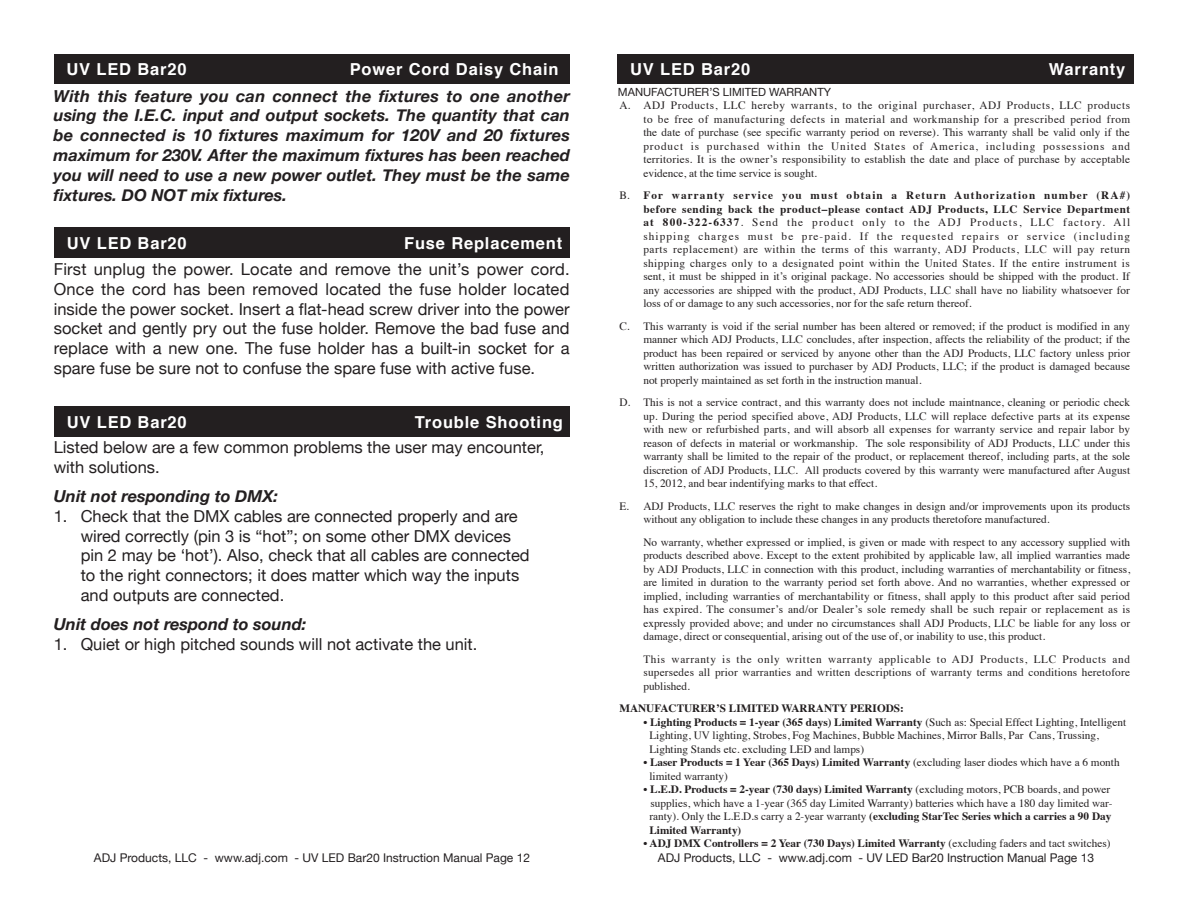
<style>
.page{position:relative;width:1188px;height:918px;background:#fff}
.page>*{position:absolute;margin:0;border:0;box-sizing:border-box;transform-origin:0 0}
.t1{font:16.5px/19.8px "Helvetica Neue";color:#231f20}
.t2{font:italic 700 16.5px/19.8px "Helvetica Neue";color:#231f20;text-align:justify}
.t3{font:700 16.5px "Helvetica";letter-spacing:.05em;color:#fff}
.t4{font:12px "Helvetica Neue";color:#231f20}
.t5{font:11.25px/13.5px "Times";color:#231f20;text-align:justify}
.t6{font:700 11.25px "Times";color:#231f20}
.t7{font:11.25px "Helvetica Neue";color:#231f20}
.s1{font-weight:700}
.s2{font-weight:400}
</style>
<div class="page">
<div style="left:54px;top:406px;width:516px;height:30px;background:#231f20"></div>
<div style="left:54px;top:54px;width:515px;height:30px;background:#231f20"></div>
<div style="left:54px;top:228px;width:516px;height:29px;background:#231f20"></div>
<div style="left:618px;top:54px;width:516px;height:30px;background:#231f20"></div>
<h1 class="t3" style="left:67px;top:56px;width:122px">UV LED Bar20</h1>
<h1 class="t3" style="left:350px;top:56px;width:210px">Power Cord Daisy Chain</h1>
<p class="t2" style="left:54px;top:86px;width:518px">With this feature you can connect the fixtures to one another using the I.E.C. input and output sockets. The quantity that can be connected is 10 fixtures maximum for 120V and 20 fixtures maximum for 230V. After the maximum fixtures has been reached you will need to use a new power outlet. They must be the same fixtures. DO NOT mix fixtures.</p>
<h1 class="t3" style="left:67px;top:230px;width:122px">UV LED Bar20</h1>
<h1 class="t3" style="left:404px;top:230px;width:160px">Fuse Replacement</h1>
<p class="t1" style="left:54px;top:260px;width:518px;text-align:justify">First unplug the power. Locate and remove the unit’s power cord.<br>Once the cord has been removed located the fuse holder located inside the power socket. Insert a flat-head screw driver into the power socket and gently pry out the fuse holder. Remove the bad fuse and replace with a new one. The fuse holder has a built-in socket for a spare fuse be sure not to confuse the spare fuse with active fuse.</p>
<h1 class="t3" style="left:67px;top:409px;width:122px">UV LED Bar20</h1>
<h1 class="t3" style="left:415px;top:409px;width:150px">Trouble Shooting</h1>
<h1 class="t1" style="left:54px;top:439px;width:492px">Listed below are a few common problems the user may encounter, with solutions.</h1>
<h1 class="t2" style="left:54px;top:487px;width:226px">Unit not responding to DMX:</h1>
<p class="t1" style="left:81px;top:507px;width:450px;text-indent:-27px">1. Check that the DMX cables are connected properly and are wired correctly (pin 3 is “hot”; on some other DMX devices pin 2 may be ‘hot’). Also, check that all cables are connected to the right connectors; it does matter which way the inputs and outputs are connected.</p>
<h1 class="t2" style="left:54px;top:615px;width:254px">Unit does not respond to sound:</h1>
<h1 class="t1" style="left:54px;top:635px;width:425px">1. Quiet or high pitched sounds will not activate the unit.</h1>
<h1 class="t3" style="left:630px;top:56px;width:122px">UV LED Bar20</h1>
<h1 class="t3" style="left:1049px;top:56px;width:78px">Warranty</h1>
<p class="t7" style="left:618px;top:84px;width:215px">MANUFACTURER’S LIMITED WARRANTY</p>
<p class="t5" style="left:643px;top:98px;width:488px;text-indent:-24px">A. ADJ Products, LLC hereby warrants, to the original purchaser, ADJ Products, LLC products to be free of manufacturing defects in material and workmanship for a prescribed period from the date of purchase (see specific warranty period on reverse). This warranty shall be valid only if the product is purchased within the United States of America, including possessions and territories. It is the owner’s responsibility to establish the date and place of purchase by acceptable evidence, at the time service is sought.</p>
<p class="t5" style="left:643px;top:188px;width:488px;text-indent:-24px">B. <span class="s1">For warranty service you must obtain a Return Authorization number (RA#) before sending back the product–please contact ADJ Products, LLC Service Department at 800-322-6337</span>. Send the product only to the ADJ Products, LLC factory. All shipping charges must be pre-paid. If the requested repairs or service (including parts replacement) are within the terms of this warranty, ADJ Products, LLC will pay return shipping charges only to a designated point within the United States. If the entire instrument is sent, it must be shipped in it’s original package. No accessories should be shipped with the product. If any accessories are shipped with the product, ADJ Products, LLC shall have no liability whatsoever for loss of or damage to any such accessories, nor for the safe return thereof.</p>
<p class="t5" style="left:643px;top:319px;width:488px;text-indent:-24px">C. This warranty is void if the serial number has been altered or removed; if the product is modified in any manner which ADJ Products, LLC concludes, after inspection, affects the reliability of the product; if the product has been repaired or serviced by anyone other than the ADJ Products, LLC factory unless prior written authorization was issued to purchaser by ADJ Products, LLC; if the product is damaged because not properly maintained as set forth in the instruction manual.</p>
<p class="t5" style="left:643px;top:395px;width:488px;text-indent:-24px">D. This is not a service contract, and this warranty does not include maintnance, cleaning or periodic check up. During the period specified above, ADJ Products, LLC will replace defective parts at its expense with new or refurbished parts, and will absorb all expenses for warranty service and repair labor by reason of defects in material or workmanship. The sole responsibility of ADJ Products, LLC under this warranty shall be limited to the repair of the product, or replacement thereof, including parts, at the sole discretion of ADJ Products, LLC. All products covered by this warranty were manufactured after August 15, 2012, and bear indentifying marks to that effect.</p>
<p class="t5" style="left:643px;top:499px;width:488px;text-indent:-24px">E. ADJ Products, LLC reserves the right to make changes in design and/or improvements upon its products without any obligation to include these changes in any products theretofore manufactured.</p>
<p class="t5" style="left:643px;top:535px;width:488px">No warranty, whether expressed or implied, is given or made with respect to any accessory supplied with products described above. Except to the extent prohibited by applicable law, all implied warranties made by ADJ Products, LLC in connection with this product, including warranties of merchantability or fitness, are limited in duration to the warranty period set forth above. And no warranties, whether expressed or implied, including warranties of merchantability or fitness, shall apply to this product after said period has expired. The consumer’s and/or Dealer’s sole remedy shall be such repair or replacement as is expressly provided above; and under no circumstances shall ADJ Products, LLC be liable for any loss or damage, direct or consequential, arising out of the use of, or inability to use, this product.</p>
<p class="t5" style="left:643px;top:652px;width:488px">This warranty is the only written warranty applicable to ADJ Products, LLC Products and supersedes all prior warranties and written descriptions of warranty terms and conditions heretofore published.</p>
<p class="t6" style="left:619px;top:698px;width:286px">MANUFACTURER’S LIMITED WARRANTY PERIODS:</p>
<p class="t5" style="left:649px;top:715px;width:478px;text-align:left;text-indent:-6px"><span class="s1">• Lighting Products = 1-year (365 days) Limited Warranty</span> (Such as: Special Effect Lighting, Intelligent<br>Lighting, UV lighting, Strobes, Fog Machines, Bubble Machines, Mirror Balls, Par Cans, Trussing,<br>Lighting Stands etc. excluding LED and lamps)</p>
<p class="t5" style="left:649px;top:755px;width:472px;text-indent:-6px"><span class="s1">• Laser Products = 1 Year (365 Days) Limited Warranty</span> (excluding laser diodes which have a 6 month limited warranty)</p>
<p class="t5" style="left:649px;top:782px;width:465px;text-align:left;text-indent:-6px"><span class="s1">• L.E.D. Products = 2-year (730 days) Limited Warranty</span> (excluding motors, PCB boards, and power supplies, which have a 1-year (365 day Limited Warranty) batteries which have a 180 day limited war&shy;ranty). Only the L.E.D.s carry a 2-year warranty <span class="s1">(excluding StarTec Series which a carries a 90 Day Limited Warranty)</span></p>
<p class="t6" style="left:643px;top:833px;width:469px">• ADJ DMX Controllers = 2 Year (730 Days) Limited Warranty <span class="s2">(excluding faders and tact switches)</span></p>
<p class="t4" style="left:94px;top:849px;width:438px">ADJ Products, LLC - www.adj.com - UV LED Bar20 Instruction Manual Page 12</p>
<p class="t4" style="left:658px;top:849px;width:438px">ADJ Products, LLC - www.adj.com - UV LED Bar20 Instruction Manual Page 13</p>
</div>
